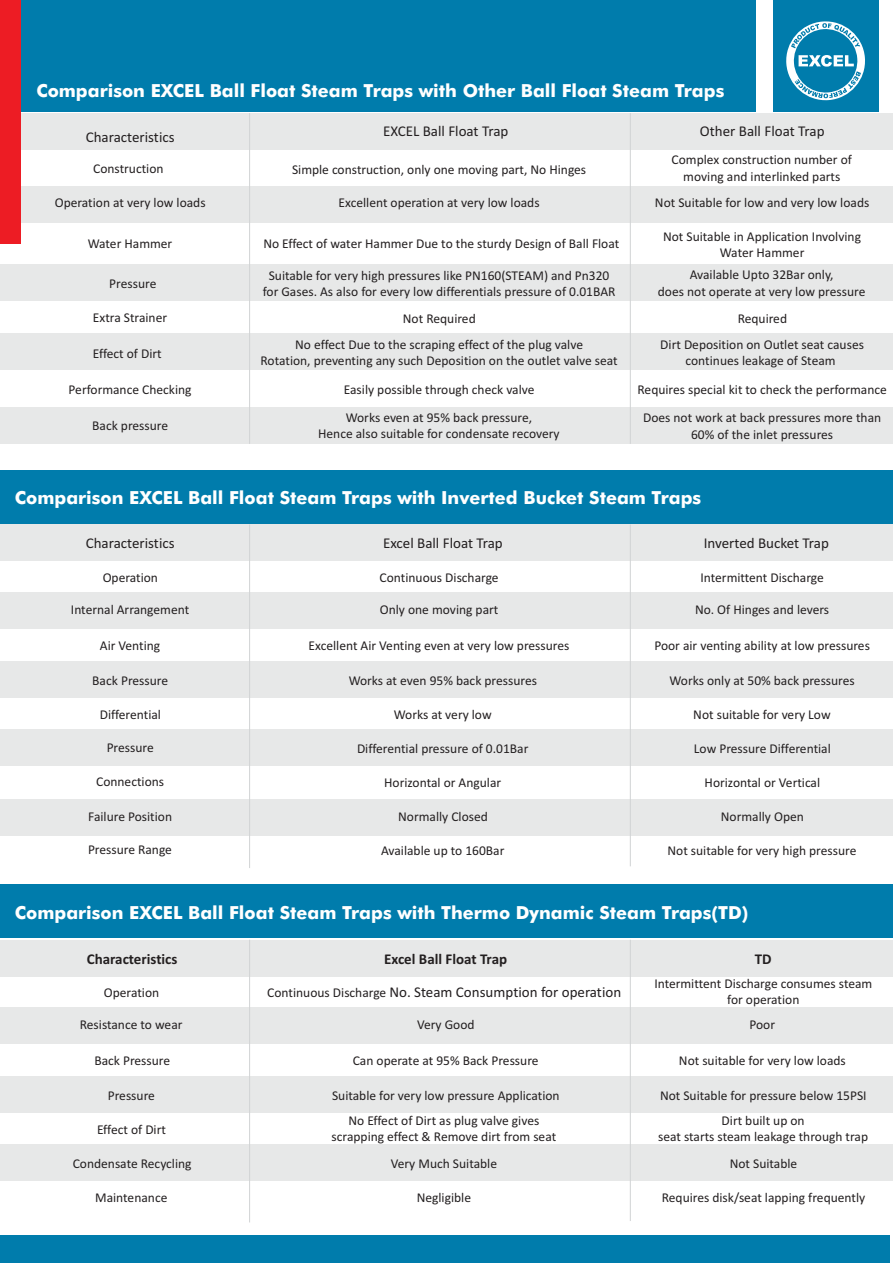
<style>
.page{position:relative;width:893px;height:1263px;background:#fff}
.page>*{position:absolute;margin:0;border:0;box-sizing:border-box;transform-origin:0 0}
.t1{font:700 18px "Futura BT";color:#fff}
.t2{font:15px "Calibri";color:#231f20}
.t3{font:700 15px "Calibri";color:#231f20}
.t4{font:13.5px/16.5px "Calibri";color:#231f20;text-align:center}
.s1{font-size:13.5px}
</style>
<div class="page">
<div style="left:0;top:0;width:755px;height:111px;background:#007cac"></div>
<div style="left:773px;top:0;width:105px;height:111px;background:#007cac"></div>
<svg style="left:786px;top:21px;width:79px;height:80px"></svg>
<div style="left:21px;top:113px;width:872px;height:37px;background:#e7e8e8"></div>
<div style="left:21px;top:186px;width:872px;height:37px;background:#e7e8e8"></div>
<div style="left:0;top:264px;width:893px;height:37px;background:#e7e8e8"></div>
<div style="left:0;top:333px;width:893px;height:37px;background:#e7e8e8"></div>
<div style="left:0;top:407px;width:893px;height:37px;background:#e7e8e8"></div>
<div style="left:0;top:524px;width:893px;height:37px;background:#e7e8e8"></div>
<div style="left:1px;top:940px;width:892px;height:36px;background:#e7e8e8"></div>
<div style="left:0;top:592px;width:893px;height:36px;background:#e7e8e8"></div>
<div style="left:1px;top:1007px;width:892px;height:37px;background:#e7e8e8"></div>
<div style="left:0;top:661px;width:893px;height:37px;background:#e7e8e8"></div>
<div style="left:1px;top:1076px;width:892px;height:37px;background:#e7e8e8"></div>
<div style="left:0;top:729px;width:893px;height:36px;background:#e7e8e8"></div>
<div style="left:1px;top:1144px;width:892px;height:37px;background:#e7e8e8"></div>
<div style="left:0;top:799px;width:893px;height:36px;background:#e7e8e8"></div>
<div style="left:0;top:470px;width:893px;height:54px;background:#007cac"></div>
<div style="left:0;top:884px;width:893px;height:53px;background:#007cac"></div>
<div style="left:0;top:1236px;width:890px;height:27px;background:#007cac"></div>
<div style="left:0;top:0;width:21px;height:244px;background:#ed1c24"></div>
<hr style="left:249px;top:113px;width:1px;height:331px;background:#d1d3d4">
<hr style="left:249px;top:524px;width:1px;height:344px;background:#d1d3d4">
<hr style="left:249px;top:940px;width:1px;height:282px;background:#d1d3d4">
<hr style="left:630px;top:113px;width:1px;height:331px;background:#d1d3d4">
<hr style="left:630px;top:524px;width:1px;height:342px;background:#d1d3d4">
<hr style="left:630px;top:940px;width:1px;height:281px;background:#d1d3d4">
<h1 class="t1" style="left:36px;top:83px;width:689px">Comparison EXCEL Ball Float Steam Traps with Other Ball Float Steam Traps</h1>
<p class="t2" style="left:86px;top:131px;width:90px">Characteristics</p>
<p class="t4" style="left:93px;top:162px;width:72px">Construction</p>
<p class="t4" style="left:55px;top:196px;width:152px">Operation at very low loads</p>
<p class="t4" style="left:88px;top:236px;width:86px">Water Hammer</p>
<p class="t4" style="left:109px;top:277px;width:49px">Pressure</p>
<p class="t4" style="left:93px;top:311px;width:76px">Extra Strainer</p>
<p class="t4" style="left:93px;top:346px;width:70px">Effect of Dirt</p>
<p class="t4" style="left:69px;top:382px;width:125px">Performance Checking</p>
<p class="t4" style="left:92px;top:419px;width:77px">Back pressure</p>
<p class="t2" style="left:383px;top:125px;width:127px">EXCEL Ball Float Trap</p>
<p class="t4" style="left:292px;top:162px;width:296px">Simple construction, only one moving part, No Hinges</p>
<p class="t4" style="left:339px;top:196px;width:203px">Excellent operation at very low loads</p>
<p class="t4" style="left:263px;top:237px;width:357px">No Effect of water Hammer Due to the sturdy Design of Ball Float</p>
<p class="t4" style="left:263px;top:268px;width:354px">Suitable for very high pressures like PN160(STEAM) and Pn320 for Gases. As also for every low differentials pressure of 0.01BAR</p>
<p class="t2" style="left:700px;top:125px;width:126px">Other Ball Float Trap</p>
<p class="t4" style="left:672px;top:152px;width:182px">Complex construction number of moving and interlinked parts</p>
<p class="t4" style="left:655px;top:196px;width:216px">Not Suitable for low and very low loads</p>
<p class="t4" style="left:663px;top:229px;width:199px">Not Suitable in Application Involving<br>Water Hammer</p>
<p class="t4" style="left:658px;top:268px;width:209px">Available Upto 32Bar only,<br>does not operate at very low pressure</p>
<p class="t4" style="left:403px;top:311px;width:74px">Not Required</p>
<p class="t4" style="left:660px;top:306px;width:205px;line-height:26px">Required<br>Dirt Deposition on Outlet seat causes</p>
<p class="t4" style="left:686px;top:353px;width:152px">continues leakage of Steam</p>
<p class="t4" style="left:261px;top:337px;width:359px">No effect Due to the scraping effect of the plug valve<br>Rotation, preventing any such Deposition on the outlet valve seat</p>
<p class="t4" style="left:344px;top:382px;width:192px">Easily possible through check valve</p>
<p class="t4" style="left:637px;top:382px;width:251px">Requires special kit to check the performance</p>
<p class="t4" style="left:318px;top:410px;width:243px">Works even at 95% back pressure,<br>Hence also suitable for condensate recovery</p>
<p class="t4" style="left:643px;top:410px;width:240px">Does not work at back pressures more than<br>60% of the inlet pressures</p>
<h1 class="t1" style="left:15px;top:490px;width:688px">Comparison EXCEL Ball Float Steam Traps with Inverted Bucket Steam Traps</h1>
<p class="t2" style="left:86px;top:537px;width:90px">Characteristics</p>
<p class="t2" style="left:383px;top:537px;width:121px">Excel Ball Float Trap</p>
<p class="t2" style="left:704px;top:537px;width:127px">Inverted Bucket Trap</p>
<p class="t4" style="left:103px;top:570px;width:57px">Operation</p>
<p class="t4" style="left:380px;top:570px;width:121px">Continuous Discharge</p>
<p class="t4" style="left:700px;top:570px;width:125px">Intermittent Discharge</p>
<p class="t4" style="left:71px;top:602px;width:120px">Internal Arrangement</p>
<p class="t4" style="left:380px;top:602px;width:120px">Only one moving part</p>
<p class="t4" style="left:695px;top:602px;width:136px">No. Of Hinges and levers</p>
<p class="t4" style="left:100px;top:638px;width:62px">Air Venting</p>
<p class="t4" style="left:309px;top:638px;width:262px">Excellent Air Venting even at very low pressures</p>
<p class="t4" style="left:654px;top:638px;width:217px">Poor air venting ability at low pressures</p>
<p class="t4" style="left:92px;top:673px;width:77px">Back Pressure</p>
<p class="t4" style="left:349px;top:673px;width:190px">Works at even 95% back pressures</p>
<p class="t4" style="left:669px;top:673px;width:187px">Works only at 50% back pressures</p>
<p class="t4" style="left:100px;top:707px;width:63px">Differential</p>
<p class="t4" style="left:394px;top:707px;width:99px">Works at very low</p>
<p class="t4" style="left:693px;top:707px;width:139px">Not suitable for very Low</p>
<p class="t4" style="left:107px;top:741px;width:49px">Pressure</p>
<p class="t4" style="left:357px;top:741px;width:173px">Differential pressure of 0.01Bar</p>
<p class="t4" style="left:694px;top:741px;width:138px">Low Pressure Differential</p>
<p class="t4" style="left:96px;top:775px;width:70px">Connections</p>
<p class="t4" style="left:384px;top:775px;width:118px">Horizontal or Angular</p>
<p class="t4" style="left:705px;top:775px;width:117px">Horizontal or Vertical</p>
<p class="t4" style="left:88px;top:810px;width:85px">Failure Position</p>
<p class="t4" style="left:88px;top:842px;width:86px">Pressure Range</p>
<p class="t4" style="left:381px;top:843px;width:125px">Available up to 160Bar</p>
<p class="t4" style="left:667px;top:843px;width:190px">Not suitable for very high pressure</p>
<p class="t4" style="left:398px;top:810px;width:91px">Normally Closed</p>
<p class="t4" style="left:721px;top:810px;width:85px">Normally Open</p>
<h1 class="t1" style="left:15px;top:905px;width:735px">Comparison EXCEL Ball Float Steam Traps with Thermo Dynamic Steam Traps(TD)</h1>
<p class="t3" style="left:87px;top:952px;width:92px">Characteristics</p>
<p class="t3" style="left:384px;top:952px;width:124px">Excel Ball Float Trap</p>
<p class="t3" style="left:755px;top:952px;width:18px">TD</p>
<p class="t4" style="left:104px;top:985px;width:57px">Operation</p>
<p class="t2" style="left:267px;top:986px;width:355px"><span class="s1">Continuous Discharge</span> No. Steam Consumption for operation</p>
<p class="t4" style="left:654px;top:976px;width:219px">Intermittent Discharge consumes steam for operation</p>
<p class="t4" style="left:80px;top:1017px;width:104px">Resistance to wear</p>
<p class="t4" style="left:417px;top:1017px;width:59px">Very Good</p>
<p class="t4" style="left:749px;top:1017px;width:27px">Poor</p>
<p class="t4" style="left:94px;top:1053px;width:77px">Back Pressure</p>
<p class="t4" style="left:353px;top:1054px;width:187px">Can operate at 95% Back Pressure</p>
<p class="t4" style="left:679px;top:1054px;width:168px">Not suitable for very low loads</p>
<p class="t4" style="left:108px;top:1088px;width:49px">Pressure</p>
<p class="t4" style="left:332px;top:1088px;width:229px">Suitable for very low pressure Application</p>
<p class="t4" style="left:660px;top:1088px;width:208px">Not Suitable for pressure below 15PSI</p>
<p class="t4" style="left:97px;top:1122px;width:70px">Effect of Dirt</p>
<p class="t4" style="left:332px;top:1113px;width:226px">No Effect of Dirt as plug valve gives scrapping effect &amp; Remove dirt from seat</p>
<p class="t4" style="left:658px;top:1113px;width:211px">Dirt built up on<br>seat starts steam leakage through trap</p>
<p class="t4" style="left:73px;top:1156px;width:120px">Condensate Recycling</p>
<p class="t4" style="left:391px;top:1157px;width:108px">Very Much Suitable</p>
<p class="t4" style="left:730px;top:1157px;width:69px">Not Suitable</p>
<p class="t4" style="left:95px;top:1190px;width:74px">Maintenance</p>
<p class="t4" style="left:417px;top:1190px;width:56px">Negligible</p>
<p class="t4" style="left:662px;top:1190px;width:205px">Requires disk/seat lapping frequently</p>
</div>
